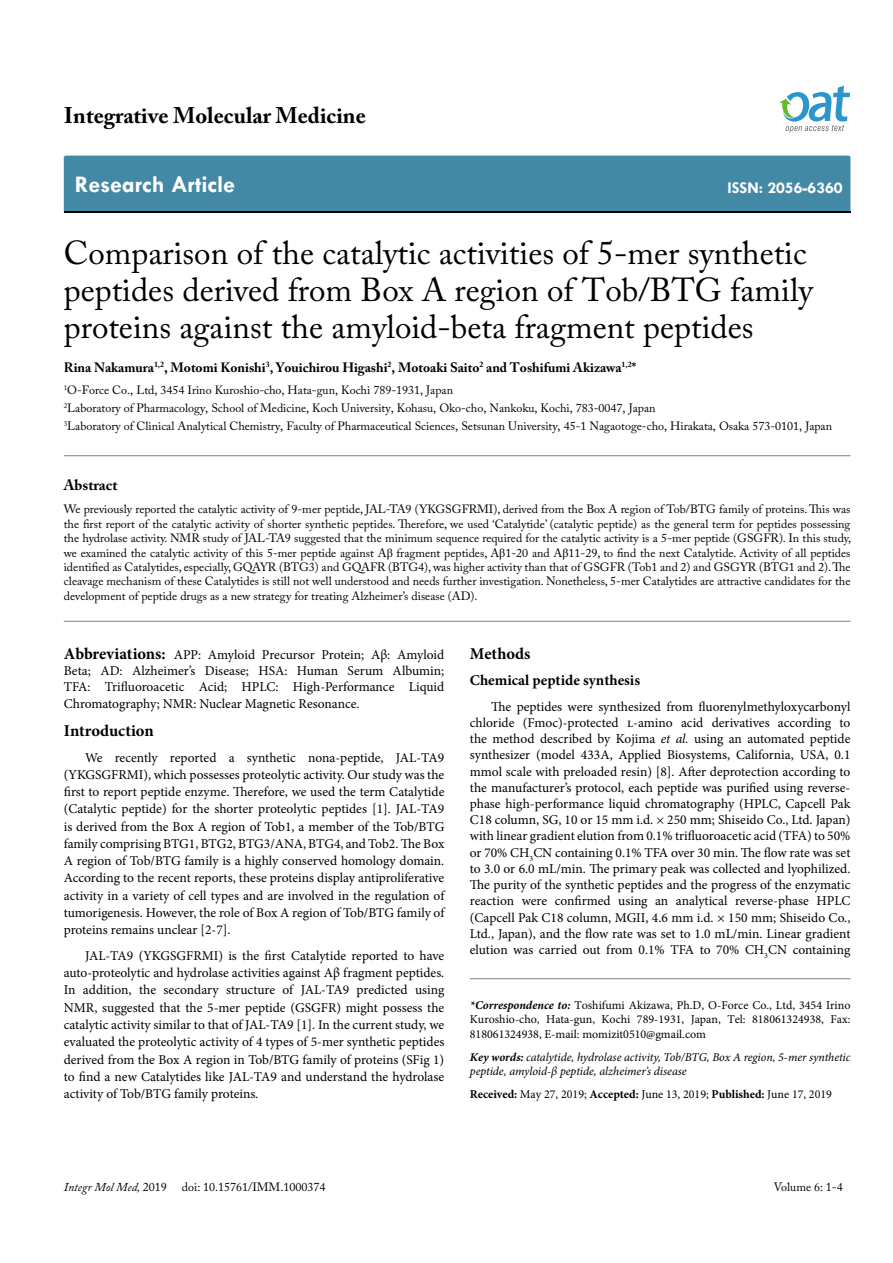
<style>
.page{position:relative;width:893px;height:1263px;background:#fff}
.page>*{position:absolute;margin:0;border:0;box-sizing:border-box;transform-origin:0 0}
.t1{font:33px/37.5px "Adobe Caslon Pro";color:#000}
.t2{font:700 24px "Tw Cen";color:#fff}
.t3{font:700 22.5px "Adobe Caslon Pro";color:#000}
.t4{font:700 16.5px "Minion Pro";color:#000}
.t5{font:700 16.5px "Tw Cen";color:#fff}
.t6{font:700 15px "Minion Pro";color:#000}
.t7{font:700 15px "Adobe Caslon Pro";color:#000}
.t8{font:13.5px/16.2px "Minion Pro";letter-spacing:-.005em;color:#000;text-align:justify}
.t9{font:700 13.5px "Adobe Caslon Pro";color:#000}
.t10{font:12px/14.4px "Adobe Caslon Pro";color:#000}
.t11{font:12px/14.4px "Minion Pro";color:#000;text-align:justify}
.t12{font:italic 12px/14.4px "Minion Pro";letter-spacing:-.005em;color:#000}
.t13{font:italic 12px "Adobe Caslon Pro";color:#000}
.s1{font-family:"Times New Roman"}
.s2{font-weight:700;font-size:16.5px}
.s3{font-style:italic}
.s4{font-weight:700;font-style:italic}
.s5{font-weight:700}
.s6{font-style:normal}
</style>
<div class="page">
<div style="left:64px;top:156px;width:786px;height:56px;background:#4389a5"></div>
<svg style="left:779px;top:86px;width:71px;height:47px"></svg>
<hr style="left:64px;top:621px;width:786px;height:1px;background:#808285">
<hr style="left:64px;top:455px;width:786px;height:1px;background:#808285">
<hr style="left:470px;top:978px;width:380px;height:1px;background:#808285">
<h3 class="t3" style="left:64px;top:102px;width:303px">Integrative Molecular Medicine</h3>
<h2 class="t2" style="left:75px;top:170px;width:162px">Research Article</h2>
<p class="t5" style="left:727px;top:178px;width:117px">ISSN: 2056-6360</p>
<h1 class="t1" style="left:64px;top:233px;width:751px">Comparison of the catalytic activities of 5-mer synthetic peptides derived from Box A region of Tob/BTG family proteins against the amyloid-beta fragment peptides</h1>
<p class="t9" style="left:64px;top:359px;width:574px">Rina Nakamura<sup>1,2</sup>, Motomi Konishi<sup>3</sup>, Youichirou Higashi<sup>2</sup>, Motoaki Saito<sup>2</sup> and Toshifumi Akizawa<sup>1,2</sup>*</p>
<p class="t10" style="left:64px;top:381px;width:770px;line-height:18px"><sup>1</sup>O-Force Co., Ltd, 3454 Irino Kuroshio-cho, Hata-gun, Kochi 789-1931, Japan<br><sup>2</sup>Laboratory of Pharmacology, School of Medicine, Koch University, Kohasu, Oko-cho, Nankoku, Kochi, 783-0047, Japan<br><sup>3</sup>Laboratory of Clinical Analytical Chemistry, Faculty of Pharmaceutical Sciences, Setsunan University, 45-1 Nagaotoge-cho, Hirakata, Osaka 573-0101, Japan</p>
<p class="t7" style="left:64px;top:476px;width:55px">Abstract</p>
<p class="t10" style="left:64px;top:502px;width:789px;text-align:justify">We previously reported the catalytic activity of 9-mer peptide, JAL-TA9 (YKGSGFRMI), derived from the Box A region of Tob/BTG family of proteins. This was the first report of the catalytic activity of shorter synthetic peptides. Therefore, we used ‘Catalytide’ (catalytic peptide) as the general term for peptides possessing the hydrolase activity. NMR study of JAL-TA9 suggested that the minimum sequence required for the catalytic activity is a 5-mer peptide (GSGFR). In this study, we examined the catalytic activity of this 5-mer peptide against A<span class="s1">β</span> fragment peptides, A<span class="s1">β</span>1-20 and A<span class="s1">β</span>11-29, to find the next Catalytide. Activity of all peptides identified as Catalytides, especially, GQAYR (BTG3) and GQAFR (BTG4), was higher activity than that of GSGFR (Tob1 and 2) and GSGYR (BTG1 and 2). The cleavage mechanism of these Catalytides is still not well understood and needs further investigation. Nonetheless, 5-mer Catalytides are attractive candidates for the development of peptide drugs as a new strategy for treating Alzheimer’s disease (AD).</p>
<p class="t8" style="left:64px;top:647px;width:382px"><span class="s2">Abbreviations:</span> APP: Amyloid Precursor Protein; Aβ: Amyloid Beta; AD: Alzheimer’s Disease; HSA: Human Serum Albumin; TFA: Trifluoroacetic Acid; HPLC: High-Performance Liquid Chromatography; NMR: Nuclear Magnetic Resonance.</p>
<p class="t4" style="left:64px;top:719px;width:91px">Introduction</p>
<p class="t8" style="left:64px;top:749px;width:382px;line-height:17.2px;text-indent:21px">We recently reported a synthetic nona-peptide, JAL-TA9 (YKGSGFRMI), which possesses proteolytic activity. Our study was the first to report peptide enzyme. Therefore, we used the term Catalytide (Catalytic peptide) for the shorter proteolytic peptides [1]. JAL-TA9 is derived from the Box A region of Tob1, a member of the Tob/BTG family comprising BTG1, BTG2, BTG3/ANA, BTG4, and Tob2. The Box A region of Tob/BTG family is a highly conserved homology domain.<br>According to the recent reports, these proteins display antiproliferative activity in a variety of cell types and are involved in the regulation of tumorigenesis. However, the role of Box A region of Tob/BTG family of proteins remains unclear [2-7].</p>
<p class="t8" style="left:64px;top:947px;width:382px;line-height:17.2px;text-indent:21px">JAL-TA9 (YKGSGFRMI) is the first Catalytide reported to have auto-proteolytic and hydrolase activities against Aβ fragment peptides.<br>In addition, the secondary structure of JAL-TA9 predicted using NMR, suggested that the 5-mer peptide (GSGFR) might possess the catalytic activity similar to that of JAL-TA9 [1]. In the current study, we evaluated the proteolytic activity of 4 types of 5-mer synthetic peptides derived from the Box A region in Tob/BTG family of proteins (SFig 1) to find a new Catalytides like JAL-TA9 and understand the hydrolase activity of Tob/BTG family proteins.</p>
<p class="t4" style="left:470px;top:642px;width:62px">Methods</p>
<p class="t6" style="left:470px;top:670px;width:172px">Chemical peptide synthesis</p>
<p class="t8" style="left:470px;top:698px;width:382px;text-indent:21px">The peptides were synthesized from fluorenylmethyloxycarbonyl chloride (Fmoc)-protected l-amino acid derivatives according to the method described by Kojima <span class="s3">et al.</span> using an automated peptide synthesizer (model 433A, Applied Biosystems, California, USA, 0.1 mmol scale with preloaded resin) [8]. After deprotection according to the manufacturer’s protocol, each peptide was purified using reverse&shy;phase high-performance liquid chromatography (HPLC, Capcell Pak C18 column, SG, 10 or 15 mm i.d. × 250 mm; Shiseido Co., Ltd. Japan) with linear gradient elution from 0.1% trifluoroacetic acid (TFA) to 50% or 70% CH<sub>3</sub>CN containing 0.1% TFA over 30 min. The flow rate was set to 3.0 or 6.0 mL/min. The primary peak was collected and lyophilized.<br>The purity of the synthetic peptides and the progress of the enzymatic reaction were confirmed using an analytical reverse-phase HPLC (Capcell Pak C18 column, MGII, 4.6 mm i.d. × 150 mm; Shiseido Co., Ltd., Japan), and the flow rate was set to 1.0 mL/min. Linear gradient elution was carried out from 0.1% TFA to 70% CH<sub>3</sub>CN containing</p>
<p class="t11" style="left:470px;top:998px;width:382px"><span class="s4">*Correspondence to:</span> Toshifumi Akizawa, Ph.D, O-Force Co., Ltd, 3454 Irino Kuroshio-cho, Hata-gun, Kochi 789-1931, Japan, Tel: 818061324938, Fax:<br>818061324938, E-mail: momizit0510@gmail.com</p>
<p class="t12" style="left:470px;top:1049px;width:382px"><span class="s5">Key words:</span> catalytide, hydrolase activity, Tob/BTG, Box A region, 5-mer synthetic peptide, amyloid-β peptide, alzheimer’s disease</p>
<p class="t11" style="left:470px;top:1087px;width:364px"><span class="s5">Received:</span> May 27, 2019; <span class="s5">Accepted:</span> June 13, 2019; <span class="s5">Published:</span> June 17, 2019</p>
<p class="t13" style="left:64px;top:1180px;width:104px">Integr Mol Med, <span class="s6">2019</span></p>
<p class="t10" style="left:182px;top:1180px;width:145px">doi: 10.15761/IMM.1000374</p>
<p class="t10" style="left:774px;top:1180px;width:71px">Volume 6: 1-4</p>
</div>
